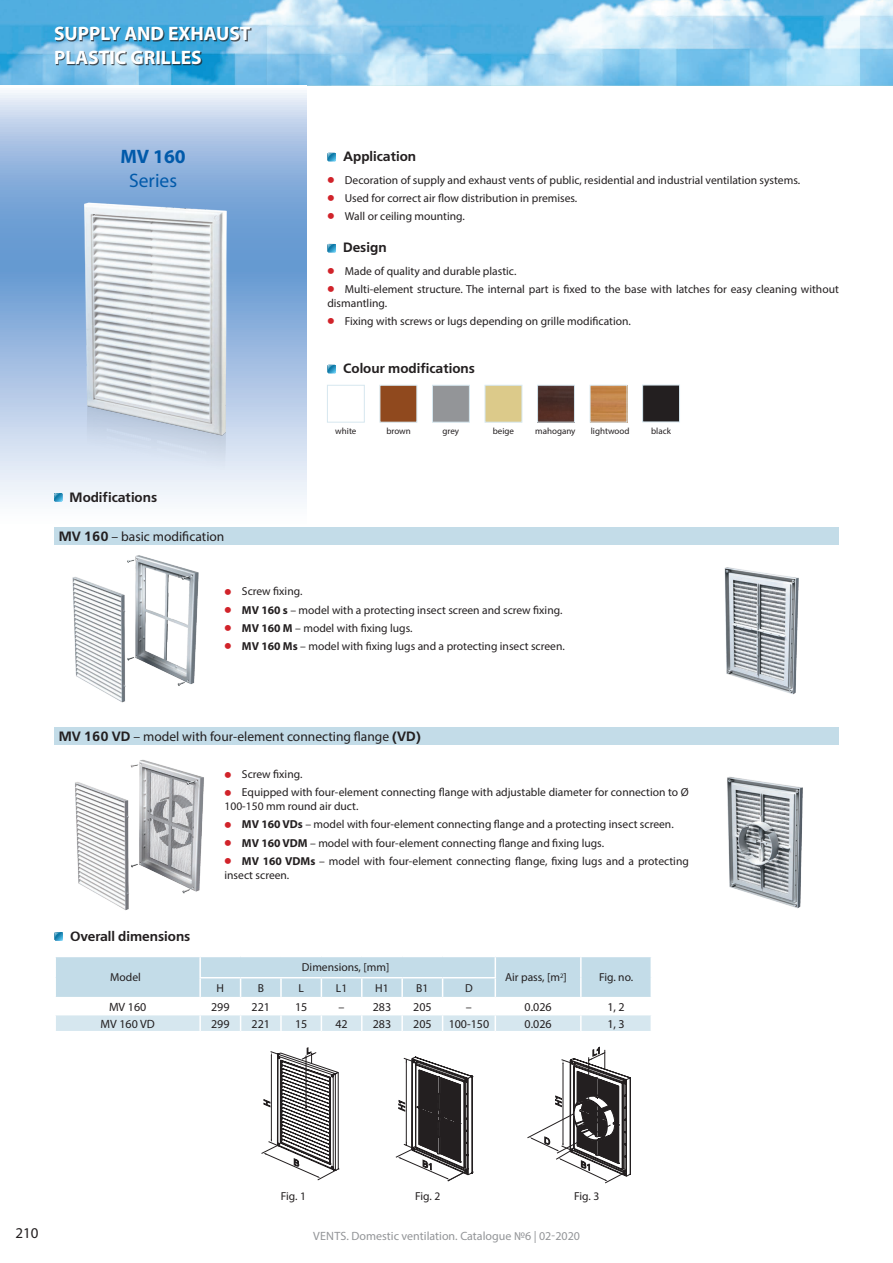
<style>
.page{position:relative;width:893px;height:1263px;background:#fff}
.page>*{position:absolute;margin:0;border:0;box-sizing:border-box;transform-origin:0 0}
.t1{font:700 19.5px/23.4px "Myriad Pro";color:#fff}
.t2{font:19.5px "Myriad Pro";color:#015aaa}
.t3{font:700 19.5px "Myriad Pro";color:#015aaa}
.t4{font:15px "Myriad Pro";color:#231f20}
.t5{font:13.5px "Myriad Pro";color:#231f20}
.t6{font:700 13.5px "Free Set C";color:#231f20}
.t7{font:12px "Myriad Pro";color:#231f20}
.t8{font:12px "Myriad Pro";color:#939598}
.t9{font:11.55px/13.8px "Myriad Pro";color:#231f20}
.t10{font:9px "Myriad Pro";color:#231f20}
.s1{font-family:"Free Set C";font-weight:700}
.s2{font-family:"Free Set C";font-weight:700;font-size:17.4px;color:#d1232a}
.s3{font-weight:700}
</style>
<div class="page">
<img style="left:0;top:0;width:893px;height:85px">
<svg style="left:0;top:93px;width:306px;height:452px;background:#aec7e6"></svg>
<img style="left:58px;top:197px;width:217px;height:317px">
<div style="left:56px;top:28px;width:196px;height:37px;background:#231f20;opacity:.75"></div>
<svg style="left:327px;top:153px;width:9px;height:8px"></svg>
<svg style="left:327px;top:244px;width:9px;height:8px"></svg>
<div style="left:54px;top:527px;width:785px;height:17px;background:#c3dce8"></div>
<div style="left:54px;top:727px;width:785px;height:17px;background:#c3dce8"></div>
<svg style="left:54px;top:493px;width:8px;height:8px"></svg>
<img style="left:72px;top:555px;width:127px;height:148px">
<img style="left:75px;top:759px;width:129px;height:152px">
<img style="left:724px;top:567px;width:75px;height:128px">
<img style="left:727px;top:776px;width:76px;height:133px">
<svg style="left:261px;top:1047px;width:78px;height:133px"></svg>
<svg style="left:395px;top:1057px;width:78px;height:124px"></svg>
<svg style="left:527px;top:1047px;width:104px;height:136px"></svg>
<svg style="left:54px;top:932px;width:9px;height:8px"></svg>
<svg style="left:55px;top:957px;width:596px;height:74px"></svg>
<svg style="left:327px;top:365px;width:9px;height:8px"></svg>
<div style="left:327px;top:385px;width:38px;height:38px;border:1px solid #d6e7ef"></div>
<div style="left:380px;top:385px;width:37px;height:38px;background:#90491e;border:1px solid #d6e7ef"></div>
<div style="left:432px;top:385px;width:38px;height:38px;background:#939598;border:1px solid #d6e7ef"></div>
<div style="left:485px;top:385px;width:37px;height:38px;background:#dcca8a;border:1px solid #d6e7ef"></div>
<img style="left:539px;top:387px;width:34px;height:34px">
<div style="left:537px;top:385px;width:38px;height:38px;border:1px solid #d6e7ef"></div>
<img style="left:592px;top:387px;width:33px;height:34px">
<div style="left:590px;top:385px;width:37px;height:38px;border:1px solid #d6e7ef"></div>
<div style="left:642px;top:385px;width:38px;height:37px;background:#231f20;border:1px solid #d6e7ef"></div>
<h1 class="t1" style="left:54px;top:21px;width:198px">SUPPLY AND EXHAUST<br>PLASTIC GRILLES</h1>
<h1 class="t3" style="left:120px;top:144px;width:67px">MV 160</h1>
<h1 class="t2" style="left:129px;top:168px;width:50px">Series</h1>
<p class="t6" style="left:70px;top:489px;width:89px">Modifications</p>
<p class="t5" style="left:59px;top:528px;width:167px"><span class="s1">MV 160</span> – basic modification</p>
<p class="t6" style="left:343px;top:149px;width:75px">Application</p>
<p class="t9" style="left:327px;top:173px;width:474px"><span class="s2">•</span> Decoration of supply and exhaust vents of public, residential and industrial ventilation systems.</p>
<p class="t9" style="left:327px;top:191px;width:251px"><span class="s2">•</span> Used for correct air flow distribution in premises.</p>
<p class="t9" style="left:327px;top:209px;width:139px"><span class="s2">•</span> Wall or ceiling mounting.</p>
<p class="t6" style="left:343px;top:240px;width:45px">Design</p>
<p class="t9" style="left:327px;top:264px;width:190px"><span class="s2">•</span> Made of quality and durable plastic.</p>
<p class="t9" style="left:327px;top:282px;width:513px"><span class="s2">•</span> Multi-element structure. The internal part is fixed to the base with latches for easy cleaning without dismantling.</p>
<p class="t9" style="left:327px;top:314px;width:305px"><span class="s2">•</span> Fixing with screws or lugs depending on grille modification.</p>
<p class="t6" style="left:343px;top:360px;width:133px">Colour modifications</p>
<p class="t10" style="left:335px;top:425px;width:23px">white</p>
<p class="t10" style="left:386px;top:425px;width:26px">brown</p>
<p class="t10" style="left:443px;top:425px;width:18px">grey</p>
<p class="t10" style="left:493px;top:425px;width:23px">beige</p>
<p class="t10" style="left:535px;top:425px;width:42px">mahogany</p>
<p class="t10" style="left:591px;top:425px;width:40px">lightwood</p>
<p class="t10" style="left:651px;top:425px;width:21px">black</p>
<p class="t9" style="left:225px;top:584px;width:79px"><span class="s2">•</span> Screw fixing.</p>
<p class="t9" style="left:225px;top:603px;width:339px"><span class="s2">•</span> <span class="s3">MV 160 s</span> – model with a protecting insect screen and screw fixing.</p>
<p class="t9" style="left:225px;top:621px;width:189px"><span class="s2">•</span> <span class="s3">MV 160 M</span> – model with fixing lugs.</p>
<p class="t9" style="left:225px;top:639px;width:342px"><span class="s2">•</span> <span class="s3">MV 160 Ms</span> – model with fixing lugs and a protecting insect screen.</p>
<p class="t5" style="left:59px;top:728px;width:364px"><span class="s1">MV 160 VD</span> – model with four-element connecting flange <span class="s1">(VD)</span></p>
<p class="t6" style="left:70px;top:928px;width:122px">Overall dimensions</p>
<p class="t9" style="left:110px;top:970px;width:32px">Model</p>
<p class="t9" style="left:225px;top:767px;width:79px"><span class="s2">•</span> Screw fixing.</p>
<p class="t9" style="left:225px;top:785px;width:466px"><span class="s2">•</span> Equipped with four-element connecting flange with adjustable diameter for connection to Ø<br>100-150 mm round air duct.</p>
<p class="t9" style="left:225px;top:817px;width:451px"><span class="s2">•</span> <span class="s3">MV 160 VDs</span> – model with four-element connecting flange and a protecting insect screen.</p>
<p class="t9" style="left:225px;top:836px;width:381px"><span class="s2">•</span> <span class="s3">MV 160 VDM</span> – model with four-element connecting flange and fixing lugs.</p>
<p class="t9" style="left:225px;top:854px;width:466px"><span class="s2">•</span> <span class="s3">MV 160 VDMs</span> – model with four-element connecting flange, fixing lugs and a protecting insect screen.</p>
<p class="t9" style="left:302px;top:960px;width:89px">Dimensions, [mm]</p>
<p class="t9" style="left:217px;top:981px;width:9px">H</p>
<p class="t9" style="left:258px;top:981px;width:8px">B</p>
<p class="t9" style="left:298px;top:981px;width:7px">L</p>
<p class="t9" style="left:336px;top:981px;width:13px">L1</p>
<p class="t9" style="left:375px;top:981px;width:15px">H1</p>
<p class="t9" style="left:416px;top:981px;width:14px">B1</p>
<p class="t9" style="left:465px;top:981px;width:9px">D</p>
<p class="t9" style="left:505px;top:970px;width:63px">Air pass, [m<sup>2</sup>]</p>
<p class="t9" style="left:599px;top:970px;width:36px">Fig. no.</p>
<p class="t7" style="left:109px;top:999px;width:39px">MV 160</p>
<p class="t7" style="left:211px;top:999px;width:20px">299</p>
<p class="t7" style="left:252px;top:999px;width:20px">221</p>
<p class="t7" style="left:295px;top:999px;width:14px">15</p>
<p class="t7" style="left:339px;top:999px;width:54px">– 283</p>
<p class="t7" style="left:413px;top:999px;width:20px">205</p>
<p class="t7" style="left:466px;top:999px;width:7px">–</p>
<p class="t7" style="left:525px;top:999px;width:29px">0.026</p>
<p class="t7" style="left:607px;top:999px;width:19px">1, 2</p>
<p class="t7" style="left:101px;top:1016px;width:56px">MV 160 VD</p>
<p class="t7" style="left:211px;top:1016px;width:20px">299</p>
<p class="t7" style="left:252px;top:1016px;width:20px">221</p>
<p class="t7" style="left:295px;top:1016px;width:14px">15</p>
<p class="t7" style="left:335px;top:1016px;width:14px">42</p>
<p class="t7" style="left:373px;top:1016px;width:20px">283</p>
<p class="t7" style="left:413px;top:1016px;width:20px">205</p>
<p class="t7" style="left:449px;top:1016px;width:42px">100-150</p>
<p class="t7" style="left:525px;top:1016px;width:29px">0.026</p>
<p class="t7" style="left:607px;top:1016px;width:19px">1, 3</p>
<p class="t9" style="left:281px;top:1189px;width:27px">Fig. 1</p>
<p class="t9" style="left:415px;top:1189px;width:27px">Fig. 2</p>
<p class="t9" style="left:574px;top:1189px;width:27px">Fig. 3</p>
<p class="t4" style="left:15px;top:1224px;width:25px">210</p>
<p class="t8" style="left:313px;top:1229px;width:268px">VENTS. Domestic ventilation. Catalogue №6 | 02-2020</p>
</div>
